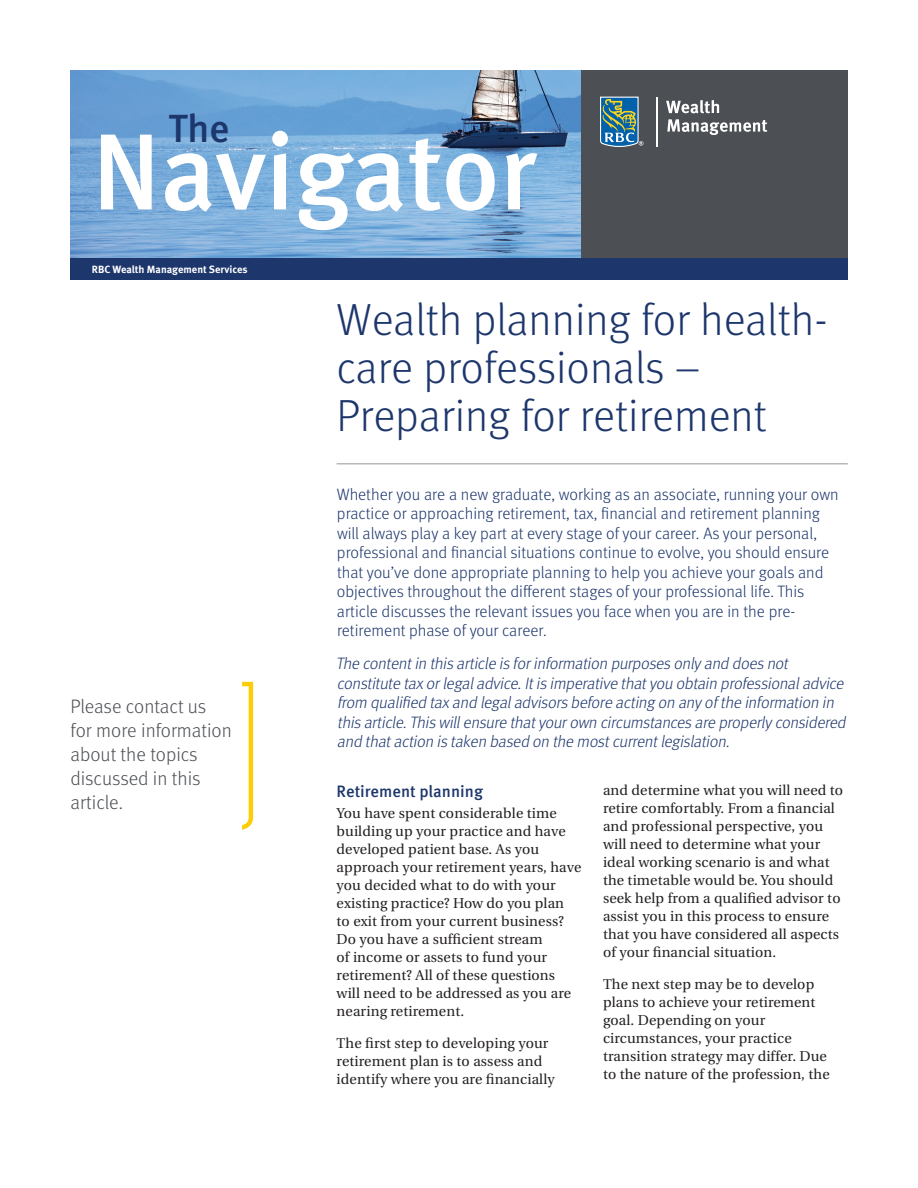
<style>
.page{position:relative;width:918px;height:1188px;background:#fff}
.page>*{position:absolute;margin:0;border:0;box-sizing:border-box;transform-origin:0 0}
.t1{font:500 108px "Meta OT";letter-spacing:-.015em;color:#fff}
.t2{font:300 45px/48px "Meta OT";color:#1d366c}
.t3{font:500 39.3px "Meta OT";color:#1d366c}
.t4{font:300 19.5px/24px "Meta OT";color:#4c4f54}
.t5{font:300 16.5px/19.5px "Meta OT";color:#1d366c}
.t6{font:italic 300 16.5px/19.5px "Meta OT";letter-spacing:-.02em;color:#1d366c}
.t7{font:500 16.5px "Meta OT";color:#1d366c}
.t8{font:14.25px/18px "Utopia";letter-spacing:.01em;color:#231f20}
.t9{font:700 10.5px "Meta OT";color:#fff}
</style>
<div class="page">
<img style="left:70px;top:70px;width:511px;height:188px">
<div style="left:581px;top:70px;width:267px;height:209px;background:#4c4f54"></div>
<div style="left:70px;top:258px;width:778px;height:22px;background:#1d366c"></div>
<svg style="left:600px;top:97px;width:43px;height:50px;background:#548695"></svg>
<hr style="left:657px;top:97px;width:1px;height:49px;background:#fff">
<svg style="left:666px;top:100px;width:53px;height:13px"></svg>
<svg style="left:667px;top:119px;width:100px;height:16px"></svg>
<hr style="left:337px;top:463px;width:511px;height:1px;background:#939598">
<svg style="left:242px;top:682px;width:11px;height:148px"></svg>
<h3 class="t3" style="left:168px;top:104px;width:63px">The</h3>
<h1 class="t1" style="left:92px;top:105px;width:446px">Navigator</h1>
<p class="t9" style="left:92px;top:263px;width:157px">RBC Wealth Management Services</p>
<h3 class="t4" style="left:70px;top:695px;width:163px">Please contact us for more information about the topics discussed in this article.</h3>
<h2 class="t2" style="left:337px;top:296px;width:493px">Wealth planning for health&shy;care professionals –<br>Preparing for retirement</h2>
<p class="t5" style="left:337px;top:484px;width:503px">Whether you are a new graduate, working as an associate, running your own practice or approaching retirement, tax, financial and retirement planning will always play a key part at every stage of your career. As your personal, professional and financial situations continue to evolve, you should ensure that you’ve done appropriate planning to help you achieve your goals and objectives throughout the different stages of your professional life. This article discusses the relevant issues you face when you are in the pre&shy;retirement phase of your career.</p>
<p class="t6" style="left:336px;top:654px;width:515px">The contentin thisarticle isforinformation purposesonlyand doesnot constitute taxorlegaladvice.Itisimperative thatyou obtain professionaladvice from qualified taxand legaladvisorsbefore acting on anyof the information in thisarticle.Thiswillensure thatyourown circumstancesare properlyconsidered and thataction istaken based on the mostcurrentlegislation.</p>
<p class="t7" style="left:337px;top:781px;width:148px">Retirement planning</p>
<p class="t8" style="left:337px;top:804px;width:246px">You have spent considerable time building up your practice and have developed patient base. As you approach your retirement years, have you decided what to do with your existing practice? How do you plan<br>to exit from your current business?<br>Do you have a sufficient stream<br>of income or assets to fund your retirement? All of these questions will need to be addressed as you are nearing retirement.</p>
<p class="t8" style="left:337px;top:1034px;width:220px">The first step to developing your retirement plan is to assess and identify where you are financially</p>
<p class="t8" style="left:603px;top:781px;width:242px">and determine what you will need to retire comfortably. From a financial and professional perspective, you will need to determine what your ideal working scenario is and what the timetable would be. You should seek help from a qualified advisor to assist you in this process to ensure that you have considered all aspects of your financial situation.</p>
<p class="t8" style="left:603px;top:975px;width:228px">The next step may be to develop plans to achieve your retirement goal. Depending on your circumstances, your practice transition strategy may differ. Due to the nature of the profession, the</p>
</div>
